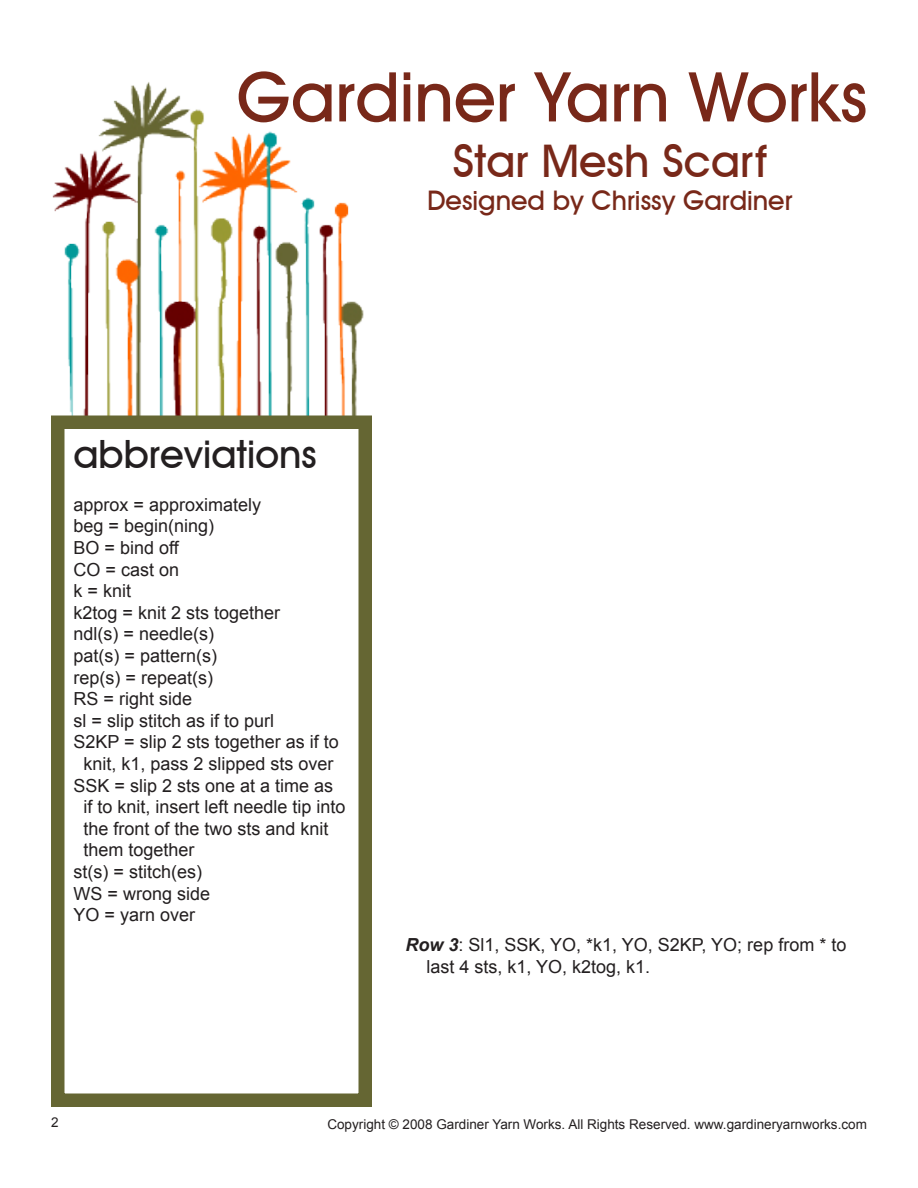
<style>
.page{position:relative;width:918px;height:1188px;background:#fff}
.page>*{position:absolute;margin:0;border:0;box-sizing:border-box;transform-origin:0 0}
.t1{font:500 69px "Avant Garde IT Cby BT";color:#782819}
.t2{font:500 45px "Avant Garde IT Cby BT";color:#782819}
.t3{font:500 39px "Avant Garde IT Cby BT";color:#231f20}
.t4{font:500 27px "Avant Garde IT Cby BT";color:#782819}
.t5{font:18px/21.6px "Arial";color:#231f20}
.t6{font:13.5px "Arial";color:#231f20}
.s1{font-weight:700;font-style:italic}
</style>
<div class="page">
<img style="left:51px;top:82px;width:315px;height:334px">
<div style="left:51px;top:416px;width:321px;height:691px;border:14px solid #656633"></div>
<p class="t1" style="left:237px;top:55px;width:632px">Gardiner Yarn Works</p>
<p class="t2" style="left:453px;top:134px;width:316px">Star Mesh Scarf</p>
<p class="t4" style="left:427px;top:184px;width:367px">Designed by Chrissy Gardiner</p>
<p class="t3" style="left:74px;top:430px;width:245px">abbreviations</p>
<p class="t5" style="left:74px;top:494px;width:189px">approx = approximately</p>
<p class="t5" style="left:74px;top:516px;width:142px">beg = begin(ning)</p>
<p class="t5" style="left:74px;top:537px;width:107px">BO = bind off</p>
<p class="t5" style="left:74px;top:559px;width:107px">CO = cast on</p>
<p class="t5" style="left:74px;top:580px;width:59px">k = knit</p>
<p class="t5" style="left:74px;top:602px;width:208px">k2tog = knit 2 sts together</p>
<p class="t5" style="left:74px;top:624px;width:142px">ndl(s) = needle(s)</p>
<p class="t5" style="left:74px;top:645px;width:145px">pat(s) = pattern(s)</p>
<p class="t5" style="left:74px;top:667px;width:141px">rep(s) = repeat(s)</p>
<p class="t5" style="left:74px;top:688px;width:120px">RS = right side</p>
<p class="t5" style="left:74px;top:710px;width:202px">sl = slip stitch as if to purl</p>
<p class="t5" style="left:74px;top:732px;width:267px">S2KP = slip 2 sts together as if to</p>
<p class="t5" style="left:84px;top:753px;width:252px">knit, k1, pass 2 slipped sts over</p>
<p class="t5" style="left:74px;top:775px;width:261px">SSK = slip 2 sts one at a time as</p>
<p class="t5" style="left:84px;top:796px;width:264px">if to knit, insert left needle tip into</p>
<p class="t5" style="left:84px;top:818px;width:247px">the front of the two sts and knit</p>
<p class="t5" style="left:84px;top:840px;width:113px">them together</p>
<p class="t5" style="left:74px;top:861px;width:130px">st(s) = stitch(es)</p>
<p class="t5" style="left:74px;top:883px;width:138px">WS = wrong side</p>
<p class="t5" style="left:74px;top:904px;width:123px">YO = yarn over</p>
<p class="t5" style="left:426px;top:935px;width:421px;text-indent:-21px"><span class="s1">Row 3</span>: Sl1, SSK, YO, *k1, YO, S2KP, YO; rep from * to last 4 sts, k1, YO, k2tog, k1.</p>
<p class="t6" style="left:51px;top:1114px;width:9px">2</p>
<p class="t6" style="left:327px;top:1115px;width:541px">Copyright © 2008 Gardiner Yarn Works. All Rights Reserved. www.gardineryarnworks.com</p>
</div>
